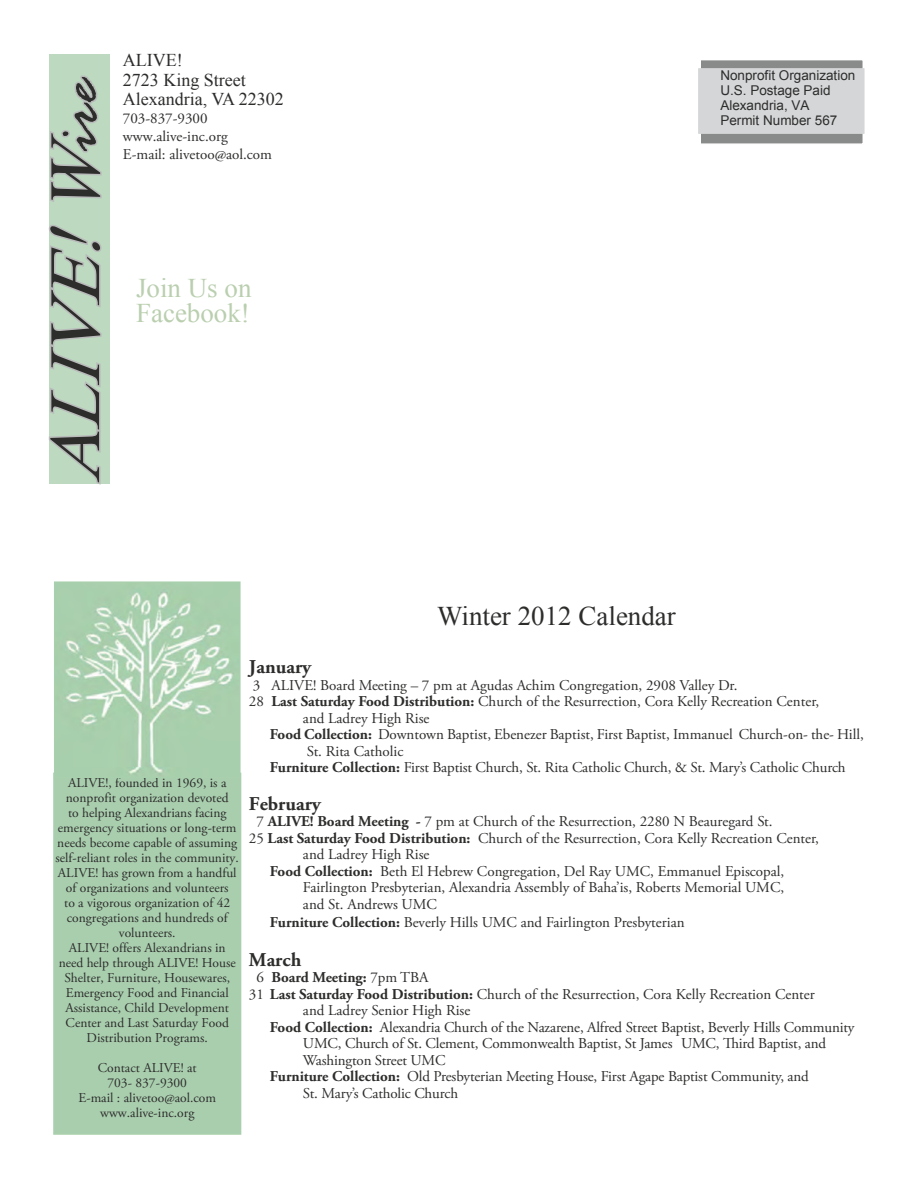
<style>
.page{position:relative;width:918px;height:1188px;background:#fff}
.page>*{position:absolute;margin:0;border:0;box-sizing:border-box;transform-origin:0 0}
.t1{font:italic 72px "Times New Roman";color:#2d2d2c}
.t2{font:27px "Times New Roman";color:#2d2d2c}
.t3{font:27px/25.5px "Times New Roman";color:#bacfaf}
.t4{font:700 19.5px "Adobe Garamond Pro";color:#2d2d2c}
.t5{font:18px/19.5px "Times New Roman";color:#2d2d2c}
.t6{font:15px/18px "Adobe Garamond Pro";color:#2d2d2c}
.t7{font:700 15px "Adobe Garamond Pro";color:#2d2d2c}
.t8{font:13.5px/15px "Adobe Garamond Pro";color:#2d2d2c;text-align:center}
.t9{font:13.5px/15px "Arial";color:#2d2d2c}
.s1{font-family:"Rage"}
.s2{font-weight:700}
.s3{font-weight:400}
</style>
<div class="page">
<div style="left:699px;top:59px;width:165px;height:86px;background:#898a8a;border:2px solid #fff"></div>
<div style="left:49px;top:54px;width:60px;height:429px;background:#bddac1"></div>
<svg style="left:48px;top:225px;width:56px;height:260px"></svg>
<svg style="left:50px;top:75px;width:52px;height:127px"></svg>
<div style="left:699px;top:69px;width:165px;height:64px;background:#d5d6d8"></div>
<div style="left:54px;top:773px;width:187px;height:361px;background:#a9ceae"></div>
<div style="left:53px;top:773px;width:188px;height:362px;border:2px solid #a9d0ad"></div>
<img style="left:57px;top:584px;width:181px;height:191px">
<div style="left:54px;top:581px;width:187px;height:197px;border:2px solid #a9d0ad"></div>
<h1 class="t1" style="left:27px;top:483px;width:408px;rotate:-90deg">ALIVE!W<span class="s1">i r e</span></h1>
<p class="t5" style="left:123px;top:50px;width:162px">ALIVE!<br>2723 King Street<br>Alexandria, VA 22302</p>
<p class="t6" style="left:123px;top:110px;width:151px">703-837-9300 www.alive-inc.org<br>E-mail: alivetoo@aol.com</p>
<h2 class="t3" style="left:136px;top:275px;width:117px">Join Us on<br>Facebook!</h2>
<p class="t9" style="left:720px;top:68px;width:137px">Nonprofit Organization<br>U.S. Postage Paid<br>Alexandria, VA<br>Permit Number 567</p>
<h2 class="t2" style="left:437px;top:597px;width:240px">Winter 2012 Calendar</h2>
<p class="t8" style="left:56px;top:776px;width:185px">ALIVE!, founded in 1969, is a nonprofit organization devoted<br>to helping Alexandrians facing emergency situations or long-term needs become capable of assuming self-reliant roles in the community.<br>ALIVE! has grown from a handful of organizations and volunteers<br>to a vigorous organization of 42 congregations and hundreds of volunteers.<br>ALIVE! offers Alexandrians in need help through ALIVE! House<br>Shelter, Furniture, Housewares,<br>Emergency Food and Financial<br>Assistance, Child Development<br>Center and Last Saturday Food<br>Distribution Programs.</p>
<p class="t8" style="left:78px;top:1061px;width:139px">Contact ALIVE! at<br>703- 837-9300<br>E-mail : alivetoo@aol.com www.alive-inc.org</p>
<h3 class="t4" style="left:249px;top:656px;width:64px">January</h3>
<p class="t6" style="left:253px;top:677px;width:486px">3 ALIVE! Board Meeting – 7 pm at Agudas Achim Congregation, 2908 Valley Dr.</p>
<p class="t6" style="left:249px;top:693px;width:572px">28 <span class="s2">Last Saturday Food Distribution:</span> Church of the Resurrection, Cora Kelly Recreation Center,</p>
<p class="t6" style="left:303px;top:710px;width:128px">and Ladrey High Rise</p>
<p class="t6" style="left:270px;top:726px;width:595px"><span class="s2">Food Collection:</span> Downtown Baptist, Ebenezer Baptist, First Baptist, Immanuel Church-on- the- Hill,</p>
<p class="t6" style="left:307px;top:743px;width:98px">St. Rita Catholic</p>
<p class="t6" style="left:270px;top:759px;width:577px"><span class="s2">Furniture Collection:</span> First Baptist Church, St. Rita Catholic Church, &amp; St. Mary’s Catholic Church</p>
<h3 class="t4" style="left:249px;top:792px;width:74px">February</h3>
<p class="t6" style="left:256px;top:813px;width:518px">7 <span class="s2">ALIVE! Board Meeting -</span> 7 pm at Church of the Resurrection, 2280 N Beauregard St.</p>
<p class="t6" style="left:249px;top:830px;width:571px">25 <span class="s2">Last Saturday Food Distribution:</span> Church of the Resurrection, Cora Kelly Recreation Center,</p>
<p class="t6" style="left:303px;top:846px;width:128px">and Ladrey High Rise</p>
<p class="t6" style="left:270px;top:863px;width:516px"><span class="s2">Food Collection:</span> Beth El Hebrew Congregation, Del Ray UMC, Emmanuel Episcopal,</p>
<p class="t6" style="left:303px;top:879px;width:483px">Fairlington Presbyterian, Alexandria Assembly of Baha’is, Roberts Memorial UMC,</p>
<p class="t6" style="left:303px;top:896px;width:135px">and St. Andrews UMC</p>
<p class="t6" style="left:270px;top:914px;width:416px"><span class="s2">Furniture Collection:</span> Beverly Hills UMC and Fairlington Presbyterian</p>
<h3 class="t4" style="left:249px;top:948px;width:54px">March</h3>
<p class="t7" style="left:256px;top:969px;width:174px"><span class="s3">6</span> Board Meeting: <span class="s3">7pm TBA</span></p>
<p class="t6" style="left:249px;top:986px;width:567px">31 <span class="s2">Last Saturday Food Distribution:</span> Church of the Resurrection, Cora Kelly Recreation Center</p>
<p class="t6" style="left:303px;top:1002px;width:169px">and Ladrey Senior High Rise</p>
<p class="t6" style="left:270px;top:1019px;width:586px"><span class="s2">Food Collection:</span> Alexandria Church of the Nazarene, Alfred Street Baptist, Beverly Hills Community</p>
<p class="t6" style="left:303px;top:1035px;width:525px">UMC, Church of St. Clement, Commonwealth Baptist, St James UMC, Third Baptist, and</p>
<p class="t6" style="left:303px;top:1052px;width:144px">Washington Street UMC</p>
<p class="t6" style="left:270px;top:1068px;width:540px"><span class="s2">Furniture Collection:</span> Old Presbyterian Meeting House, First Agape Baptist Community, and</p>
<p class="t6" style="left:303px;top:1085px;width:157px">St. Mary’s Catholic Church</p>
</div>
